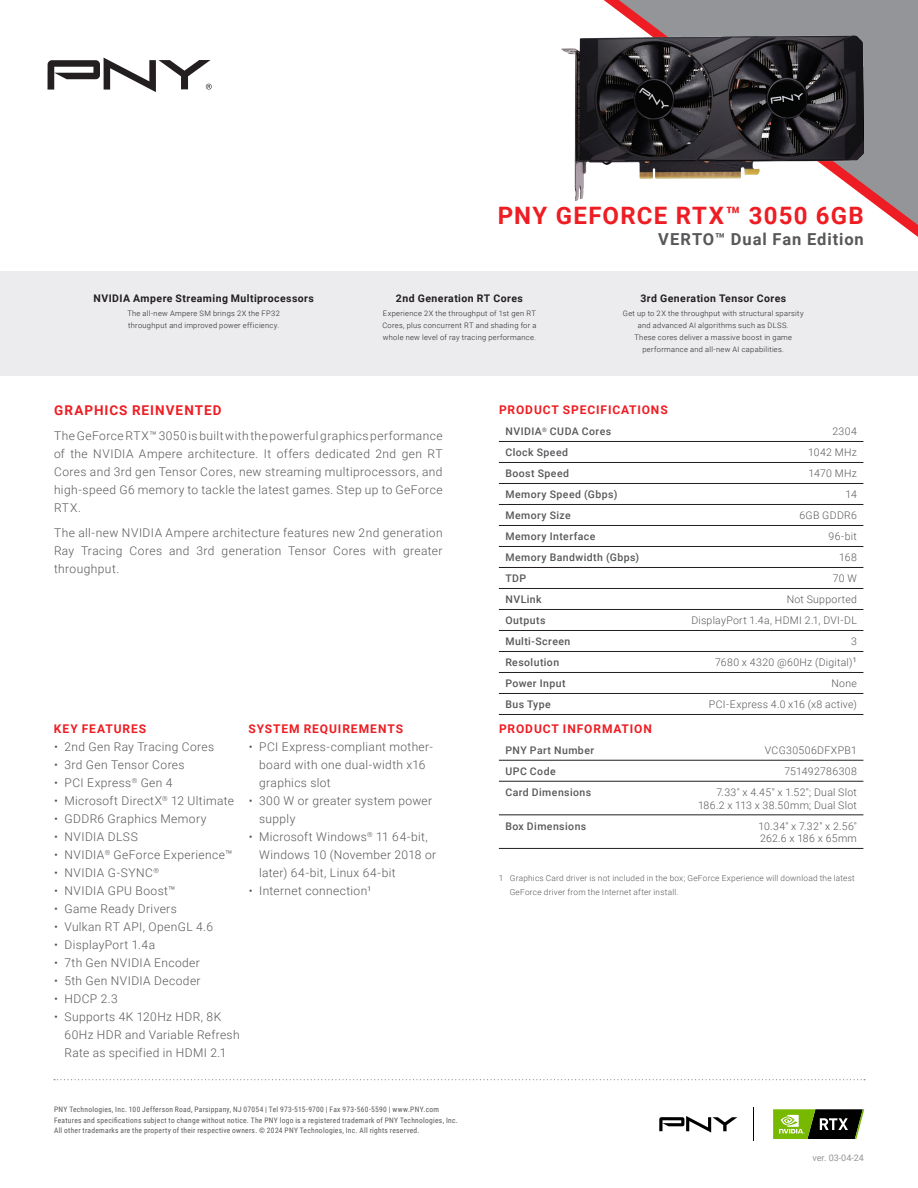
<style>
.page{position:relative;width:918px;height:1188px;background:#fff}
.page>*{position:absolute;margin:0;border:0;box-sizing:border-box;transform-origin:0 0}
.H1_-_Product_Name{font:700 24px "Roboto";letter-spacing:.05em;color:#ee1d23}
.H2_-_Product_Subtitle{font:700 16.5px "Roboto";letter-spacing:.055em;color:#57585a}
.H3{font:700 13.5px "Roboto";letter-spacing:.075em;color:#ee1d23}
.Bullets{font:300 12px/18px "Roboto";letter-spacing:.03em;color:#57585a}
.Body_Text{font:300 12px/18px "Roboto";letter-spacing:.035em;color:#57585a;text-align:justify}
.H4{font:700 12px "Roboto";letter-spacing:.075em;color:#ee1d23}
.Specifications_-_Lines{font:300 10.5px/12.6px "Roboto";letter-spacing:.03em;color:#57585a;text-align:right}
.Specifications_-_Lines-2{font:500 10.5px "Roboto";letter-spacing:.045em;color:#57585a}
.Icon_Title{font:700 10.5px "Roboto";letter-spacing:.04em;color:#231f20}
.t1{font:9px "Roboto";color:#939598}
.Disclaimer{font:300 8.25px/13.5px "Roboto";letter-spacing:.03em;color:#57585a}
.Icon_Text{font:300 7.5px/12px "Roboto";letter-spacing:.04em;color:#231f20}
.t2{font:7.5px/10.5px "Roboto Condensed";letter-spacing:.035em;color:#57585a}
.s1{font-size:12px}
</style>
<div class="page">
<div style="left:0;top:271px;width:918px;height:105px;background:#ececee"></div>
<svg style="left:619px;top:0;width:299px;height:225px;fill:#939598"></svg>
<svg style="left:54px;top:1079px;width:811px;height:1px"></svg>
<hr style="left:753px;top:1108px;width:1px;height:33px;background:#000">
<svg style="left:773px;top:1109px;width:91px;height:30px;background:#59712e"></svg>
<svg style="left:659px;top:1116px;width:78px;height:17px"></svg>
<svg style="left:48px;top:58px;width:164px;height:34px"></svg>
<hr style="left:499px;top:441px;width:364px;height:1px;background:#231f20">
<hr style="left:499px;top:462px;width:364px;height:1px;background:#231f20">
<hr style="left:499px;top:483px;width:364px;height:1px;background:#231f20">
<hr style="left:499px;top:504px;width:364px;height:1px;background:#231f20">
<hr style="left:499px;top:525px;width:364px;height:1px;background:#231f20">
<hr style="left:499px;top:546px;width:364px;height:1px;background:#231f20">
<hr style="left:499px;top:567px;width:364px;height:1px;background:#231f20">
<hr style="left:499px;top:588px;width:364px;height:1px;background:#231f20">
<hr style="left:499px;top:609px;width:364px;height:1px;background:#231f20">
<hr style="left:499px;top:630px;width:364px;height:1px;background:#231f20">
<hr style="left:499px;top:651px;width:364px;height:1px;background:#231f20">
<hr style="left:499px;top:672px;width:364px;height:1px;background:#231f20">
<hr style="left:499px;top:693px;width:364px;height:1px;background:#231f20">
<hr style="left:499px;top:714px;width:364px;height:1px;background:#231f20">
<hr style="left:499px;top:760px;width:364px;height:1px;background:#231f20">
<hr style="left:499px;top:781px;width:364px;height:1px;background:#231f20">
<hr style="left:499px;top:815px;width:364px;height:1px;background:#231f20">
<hr style="left:499px;top:848px;width:364px;height:1px;background:#231f20">
<img style="left:562px;top:36px;width:301px;height:164px">
<p class="Icon_Title" style="left:93px;top:291px;width:222px">NVIDIA Ampere Streaming Multiprocessors</p>
<p class="Icon_Text" style="left:127px;top:307px;width:154px">The all-new Ampere SM brings 2X the FP32 throughput and improved power efficiency.</p>
<p class="H1_-_Product_Name" style="left:498px;top:199px;width:368px">PNY GEFORCE RTX™ 3050 6GB</p>
<p class="H2_-_Product_Subtitle" style="left:658px;top:228px;width:207px">VERTO™ Dual Fan Edition</p>
<p class="Icon_Title" style="left:396px;top:291px;width:128px">2nd Generation RT Cores</p>
<p class="Icon_Text" style="left:382px;top:307px;width:156px;text-align:justify">Experience 2X the throughput of 1st gen RT Cores, plus concurrent RT and shading for a whole new level of ray tracing performance.</p>
<p class="Icon_Title" style="left:640px;top:291px;width:147px">3rd Generation Tensor Cores</p>
<p class="Icon_Text" style="left:623px;top:307px;width:182px;text-align:center">Get up to 2X the throughput with structural sparsity and advanced AI algorithms such as DLSS.<br>These cores deliver a massive boost in game performance and all-new AI capabilities.</p>
<p class="H4" style="left:499px;top:402px;width:170px">PRODUCT SPECIFICATIONS</p>
<p class="Specifications_-_Lines-2" style="left:505px;top:424px;width:107px">NVIDIA<sup>®</sup> CUDA Cores</p>
<p class="Specifications_-_Lines" style="left:832px;top:425px;width:26px">2304</p>
<p class="Specifications_-_Lines-2" style="left:505px;top:445px;width:64px">Clock Speed</p>
<p class="Specifications_-_Lines" style="left:808px;top:446px;width:50px">1042 MHz</p>
<p class="Specifications_-_Lines-2" style="left:505px;top:466px;width:65px">Boost Speed</p>
<p class="Specifications_-_Lines" style="left:809px;top:467px;width:50px">1470 MHz</p>
<p class="Specifications_-_Lines-2" style="left:505px;top:487px;width:114px">Memory Speed (Gbps)</p>
<p class="Specifications_-_Lines" style="left:846px;top:488px;width:13px">14</p>
<p class="Specifications_-_Lines-2" style="left:505px;top:508px;width:67px">Memory Size</p>
<p class="Specifications_-_Lines" style="left:799px;top:509px;width:59px">6GB GDDR6</p>
<p class="Specifications_-_Lines-2" style="left:505px;top:529px;width:92px">Memory Interface</p>
<p class="Specifications_-_Lines" style="left:829px;top:530px;width:30px">96-bit</p>
<p class="Specifications_-_Lines-2" style="left:505px;top:550px;width:135px">Memory Bandwidth (Gbps)</p>
<p class="Specifications_-_Lines" style="left:839px;top:551px;width:19px">168</p>
<p class="Specifications_-_Lines-2" style="left:505px;top:571px;width:22px">TDP</p>
<p class="Specifications_-_Lines" style="left:833px;top:572px;width:25px">70 W</p>
<p class="Specifications_-_Lines-2" style="left:505px;top:592px;width:38px">NVLink</p>
<p class="Specifications_-_Lines" style="left:787px;top:593px;width:72px">Not Supported</p>
<p class="Specifications_-_Lines-2" style="left:505px;top:613px;width:42px">Outputs</p>
<p class="Specifications_-_Lines" style="left:691px;top:614px;width:167px">DisplayPort 1.4a, HDMI 2.1, DVI-DL</p>
<p class="Specifications_-_Lines-2" style="left:505px;top:634px;width:67px">Multi-Screen</p>
<p class="Specifications_-_Lines" style="left:851px;top:635px;width:7px">3</p>
<p class="Specifications_-_Lines-2" style="left:505px;top:655px;width:55px">Resolution</p>
<p class="Specifications_-_Lines" style="left:715px;top:656px;width:143px">7680 x 4320 @60Hz (Digital)<span class="s1">¹</span></p>
<p class="Specifications_-_Lines-2" style="left:505px;top:676px;width:62px">Power Input</p>
<p class="Specifications_-_Lines" style="left:831px;top:677px;width:27px">None</p>
<p class="Specifications_-_Lines-2" style="left:505px;top:697px;width:47px">Bus Type</p>
<p class="Specifications_-_Lines" style="left:709px;top:698px;width:149px">PCI-Express 4.0 x16 (x8 active)</p>
<p class="H4" style="left:499px;top:720px;width:154px">PRODUCT INFORMATION</p>
<p class="Specifications_-_Lines-2" style="left:505px;top:743px;width:90px">PNY Part Number</p>
<p class="Specifications_-_Lines" style="left:765px;top:744px;width:94px">VCG30506DFXPB1</p>
<p class="Specifications_-_Lines-2" style="left:505px;top:764px;width:52px">UPC Code</p>
<p class="Specifications_-_Lines" style="left:784px;top:765px;width:74px">751492786308</p>
<p class="Specifications_-_Lines-2" style="left:505px;top:785px;width:87px">Card Dimensions</p>
<p class="Specifications_-_Lines" style="left:698px;top:786px;width:160px">7.33" x 4.45" x 1.52"; Dual Slot<br>186.2 x 113 x 38.50mm; Dual Slot</p>
<p class="Specifications_-_Lines-2" style="left:505px;top:819px;width:82px">Box Dimensions</p>
<p class="Specifications_-_Lines" style="left:759px;top:819px;width:100px;text-align:left">10.34" x 7.32" x 2.56"<br>262.6 x 186 x 65mm</p>
<p class="H3" style="left:54px;top:401px;width:169px">GRAPHICS REINVENTED</p>
<p class="Body_Text" style="left:54px;top:426px;width:390px">The GeForce RTX™ 3050 is built with the powerful graphics performance of the NVIDIA Ampere architecture. It offers dedicated 2nd gen RT Cores and 3rd gen Tensor Cores, new streaming multiprocessors, and high-speed G6 memory to tackle the latest games. Step up to GeForce RTX.</p>
<p class="Body_Text" style="left:54px;top:523px;width:390px">The all-new NVIDIA Ampere architecture features new 2nd generation Ray Tracing Cores and 3rd generation Tensor Cores with greater throughput.</p>
<p class="H4" style="left:54px;top:720px;width:94px">KEY FEATURES</p>
<p class="Bullets" style="left:54px;top:737px;width:162px">• 2nd Gen Ray Tracing Cores</p>
<p class="Bullets" style="left:54px;top:755px;width:132px">• 3rd Gen Tensor Cores</p>
<p class="Bullets" style="left:54px;top:773px;width:120px">• PCI Express<sup>®</sup> Gen 4</p>
<p class="Bullets" style="left:54px;top:791px;width:181px">• Microsoft DirectX<sup>®</sup> 12 Ultimate</p>
<p class="Bullets" style="left:54px;top:809px;width:154px">• GDDR6 Graphics Memory</p>
<p class="Bullets" style="left:54px;top:827px;width:85px">• NVIDIA DLSS</p>
<p class="Bullets" style="left:54px;top:845px;width:180px">• NVIDIA<sup>®</sup> GeForce Experience™</p>
<p class="Bullets" style="left:54px;top:863px;width:106px">• NVIDIA G-SYNC<sup>®</sup></p>
<p class="Bullets" style="left:54px;top:881px;width:123px">• NVIDIA GPU Boost™</p>
<p class="Bullets" style="left:54px;top:899px;width:124px">• Game Ready Drivers</p>
<p class="Bullets" style="left:54px;top:917px;width:160px">• Vulkan RT API, OpenGL 4.6</p>
<p class="Bullets" style="left:54px;top:935px;width:103px">• DisplayPort 1.4a</p>
<p class="Bullets" style="left:54px;top:953px;width:147px">• 7th Gen NVIDIA Encoder</p>
<p class="Bullets" style="left:54px;top:971px;width:148px">• 5th Gen NVIDIA Decoder</p>
<p class="Bullets" style="left:54px;top:989px;width:65px">• HDCP 2.3</p>
<p class="Bullets" style="left:65px;top:1007px;width:177px;text-indent:-10px">• Supports 4K 120Hz HDR, 8K<br>60Hz HDR and Variable Refresh<br>Rate as specified in HDMI 2.1</p>
<p class="H4" style="left:249px;top:720px;width:156px">SYSTEM REQUIREMENTS</p>
<p class="Bullets" style="left:259px;top:737px;width:175px;text-indent:-10px">• PCI Express-compliant mother&shy;board with one dual-width x16 graphics slot</p>
<p class="Bullets" style="left:259px;top:791px;width:175px;text-indent:-10px">• 300 W or greater system power supply</p>
<p class="Bullets" style="left:259px;top:827px;width:178px;text-indent:-10px">• Microsoft Windows<sup>®</sup> 11 64-bit,<br>Windows 10 (November 2018 or later) 64-bit, Linux 64-bit</p>
<p class="Bullets" style="left:249px;top:881px;width:124px">• Internet connection¹</p>
<p class="Disclaimer" style="left:510px;top:871px;width:347px;text-indent:-11px">1 Graphics Card driver is not included in the box; GeForce Experience will download the latest<br>GeForce driver from the Internet after install.</p>
<p class="t2" style="left:54px;top:1104px;width:405px">PNY Technologies, Inc. 100 Jefferson Road, Parsippany, NJ 07054 | Tel 973-515-9700 | Fax 973-560-5590 | www.PNY.com<br>Features and specifications subject to change without notice. The PNY logo is a registered trademark of PNY Technologies, Inc.<br>All other trademarks are the property of their respective owners. © 2024 PNY Technologies, Inc. All rights reserved.</p>
<p class="t1" style="left:813px;top:1151px;width:53px">ver. 03-04-24</p>
</div>
